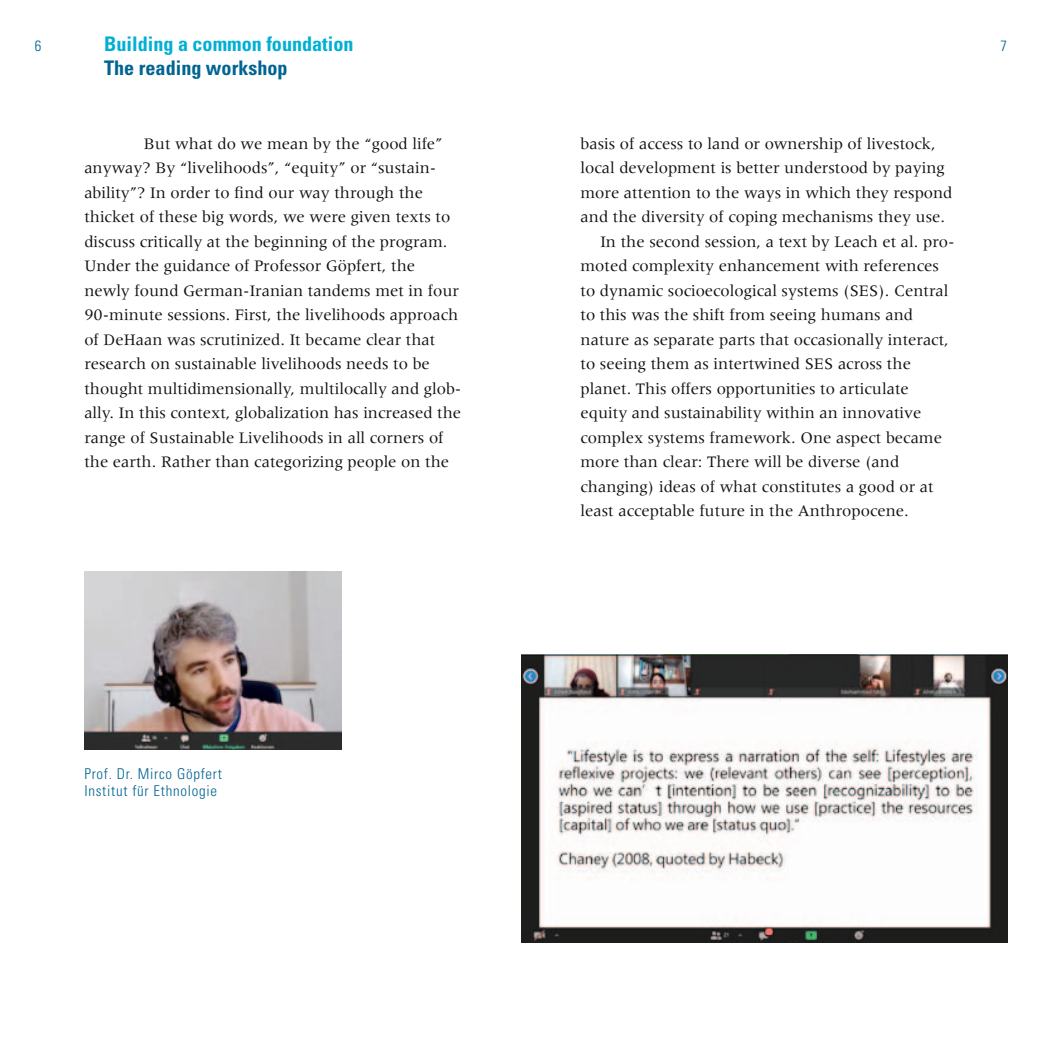
<style>
.page{position:relative;width:1042px;height:1042px;background:#fff}
.page>*{position:absolute;margin:0;border:0;box-sizing:border-box;transform-origin:0 0}
.t1{font:700 condensed 20.12px "Univers";color:#00b0d4}
.t2{font:700 condensed 20.12px "Univers";color:#006491}
.t3{font:16.62px/24.5px "Meridien";color:#11110f}
.t4{font:300 condensed 14.88px/17.5px "Univers";letter-spacing:.05em;color:#006491}
</style>
<div class="page">
<img style="left:521px;top:654px;width:486px;height:289px">
<img style="left:84px;top:572px;width:257px;height:177px">
<img style="left:549px;top:724px;width:428px;height:158px">
<p class="t1" style="left:104px;top:31px;width:251px">Building a common foundation</p>
<p class="t2" style="left:104px;top:55px;width:185px">The reading workshop</p>
<p class="t4" style="left:35px;top:37px;width:8px">6</p>
<p class="t4" style="left:1000px;top:37px;width:8px">7</p>
<p class="t3" style="left:84px;top:131px;width:379px;text-indent:60px">But what do we mean by the “good life” anyway? By “livelihoods”, “equity” or “sustain&shy;ability”? In order to find our way through the thicket of these big words, we were given texts to discuss critically at the beginning of the program.<br>Under the guidance of Professor Göpfert, the newly found German-Iranian tandems met in four 90-minute sessions. First, the livelihoods approach of DeHaan was scrutinized. It became clear that research on sustainable livelihoods needs to be thought multidimensionally, multilocally and glob&shy;ally. In this context, globalization has increased the range of Sustainable Livelihoods in all corners of the earth. Rather than categorizing people on the</p>
<p class="t4" style="left:84px;top:765px;width:139px">Prof. Dr. Mirco Göpfert<br>Institut für Ethnologie</p>
<p class="t3" style="left:580px;top:131px;width:357px">basis of access to land or ownership of livestock,</p>
<p class="t3" style="left:580px;top:155px;width:366px">local development is better understood by paying</p>
<p class="t3" style="left:580px;top:180px;width:373px">more attention to the ways in which they respond</p>
<p class="t3" style="left:580px;top:204px;width:366px">and the diversity of coping mechanisms they use.</p>
<p class="t3" style="left:600px;top:229px;width:356px">In the second session, a text by Leach et al. pro-</p>
<p class="t3" style="left:580px;top:253px;width:360px">moted complexity enhancement with references</p>
<p class="t3" style="left:580px;top:278px;width:369px">to dynamic socioecological systems (SES). Central</p>
<p class="t3" style="left:580px;top:302px;width:334px">to this was the shift from seeing humans and</p>
<p class="t3" style="left:580px;top:327px;width:370px">nature as separate parts that occasionally interact,</p>
<p class="t3" style="left:580px;top:351px;width:332px">to seeing them as intertwined SES across the</p>
<p class="t3" style="left:580px;top:376px;width:330px">planet. This offers opportunities to articulate</p>
<p class="t3" style="left:580px;top:400px;width:342px">equity and sustainability within an innovative</p>
<p class="t3" style="left:580px;top:425px;width:363px">complex systems framework. One aspect became</p>
<p class="t3" style="left:580px;top:449px;width:320px">more than clear: There will be diverse (and</p>
<p class="t3" style="left:580px;top:474px;width:355px">changing) ideas of what constitutes a good or at</p>
<p class="t3" style="left:580px;top:498px;width:330px">least acceptable future in the Anthropocene.</p>
</div>
